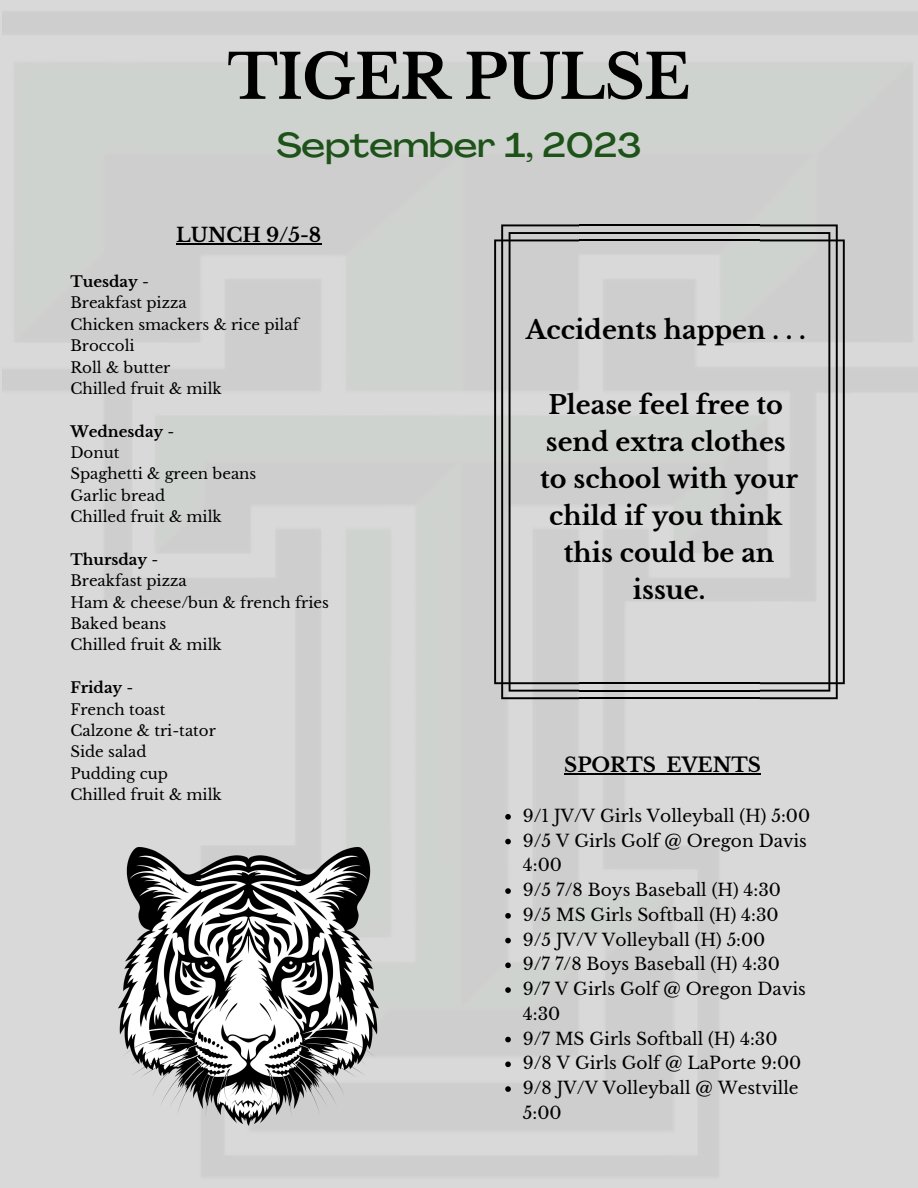
<style>
.page{position:relative;width:918px;height:1188px;background:#fff}
.page>*{position:absolute;margin:0;border:0;box-sizing:border-box;transform-origin:0 0}
.t1{font:700 61.2px "Libre Baskerville";letter-spacing:-.02em;color:#000}
.t2{font:500 expanded 34.05px "Agrandir";color:#1d5219}
.t3{font:700 25.5px "Libre Baskerville";color:#000}
.t4{font:700 19.8px "Libre Baskerville";color:#000}
.t5{font:700 19.5px "Libre Baskerville";color:#000}
.t6{font:16.95px/24.8px "Libre Baskerville";color:#000}
.t7{font:15px "Libre Baskerville";color:#000}
.t8{font:700 15px "Libre Baskerville";color:#000}
.s1{font-weight:400}
</style>
<div class="page">
<img style="left:2px;top:0;width:916px;height:1188px">
<svg style="left:760px;top:224px;width:85px;height:475px;background:#c8c8c8"></svg>
<hr style="left:579px;top:224px;width:181px;height:2px;background:#010101">
<hr style="left:579px;top:239px;width:181px;height:2px;background:#010101">
<hr style="left:579px;top:690px;width:181px;height:2px;background:#010101">
<hr style="left:579px;top:232px;width:181px;height:2px;background:#010101">
<hr style="left:579px;top:697px;width:181px;height:2px;background:#010101">
<hr style="left:579px;top:682px;width:181px;height:2px;background:#010101">
<svg style="left:494px;top:224px;width:85px;height:475px;background:#b6b6b6"></svg>
<img style="left:119px;top:847px;width:260px;height:278px">
<hr style="left:176px;top:243px;width:145px;height:1px;background:#000">
<svg style="left:505px;top:814px;width:6px;height:6px"></svg>
<svg style="left:505px;top:839px;width:6px;height:5px"></svg>
<svg style="left:505px;top:888px;width:6px;height:6px"></svg>
<svg style="left:505px;top:913px;width:6px;height:6px"></svg>
<svg style="left:505px;top:938px;width:6px;height:5px"></svg>
<svg style="left:505px;top:963px;width:6px;height:5px"></svg>
<svg style="left:505px;top:987px;width:6px;height:6px"></svg>
<svg style="left:505px;top:1037px;width:6px;height:5px"></svg>
<svg style="left:505px;top:1062px;width:6px;height:5px"></svg>
<svg style="left:505px;top:1086px;width:6px;height:6px"></svg>
<hr style="left:564px;top:774px;width:92px;height:1px;background:#000">
<hr style="left:667px;top:774px;width:94px;height:1px;background:#000">
<p class="t1" style="left:228px;top:39px;width:464px">TIGER PULSE</p>
<p class="t2" style="left:276px;top:131px;width:367px">September 1, 2023</p>
<p class="t5" style="left:176px;top:223px;width:147px">LUNCH 9/5-8</p>
<p class="t8" style="left:70px;top:273px;width:80px">Tuesday <span class="s1">-</span></p>
<p class="t7" style="left:70px;top:294px;width:118px">Breakfast pizza</p>
<p class="t7" style="left:70px;top:315px;width:230px">Chicken smackers &amp; rice pilaf</p>
<p class="t7" style="left:70px;top:337px;width:66px">Broccoli</p>
<p class="t7" style="left:70px;top:358px;width:102px">Roll &amp; butter</p>
<p class="t7" style="left:70px;top:379px;width:153px">Chilled fruit &amp; milk</p>
<p class="t8" style="left:70px;top:422px;width:106px">Wednesday <span class="s1">-</span></p>
<p class="t7" style="left:70px;top:444px;width:51px">Donut</p>
<p class="t7" style="left:70px;top:465px;width:188px">Spaghetti &amp; green beans</p>
<p class="t7" style="left:70px;top:486px;width:96px">Garlic bread</p>
<p class="t7" style="left:70px;top:508px;width:153px">Chilled fruit &amp; milk</p>
<p class="t8" style="left:70px;top:550px;width:90px">Thursday <span class="s1">-</span></p>
<p class="t7" style="left:70px;top:572px;width:118px">Breakfast pizza</p>
<p class="t7" style="left:70px;top:593px;width:260px">Ham &amp; cheese/bun &amp; french fries</p>
<p class="t7" style="left:70px;top:615px;width:97px">Baked beans</p>
<p class="t7" style="left:70px;top:636px;width:153px">Chilled fruit &amp; milk</p>
<p class="t8" style="left:70px;top:679px;width:65px">Friday <span class="s1">-</span></p>
<p class="t7" style="left:70px;top:700px;width:97px">French toast</p>
<p class="t7" style="left:70px;top:721px;width:147px">Calzone &amp; tri-tator</p>
<p class="t7" style="left:70px;top:743px;width:78px">Side salad</p>
<p class="t7" style="left:70px;top:764px;width:99px">Pudding cup</p>
<p class="t7" style="left:70px;top:786px;width:153px">Chilled fruit &amp; milk</p>
<p class="t3" style="left:526px;top:315px;width:282px">Accidents happen . . .</p>
<p class="t3" style="left:549px;top:389px;width:236px">Please feel free to</p>
<p class="t3" style="left:546px;top:426px;width:242px">send extra clothes</p>
<p class="t3" style="left:540px;top:463px;width:259px">to school with your</p>
<p class="t3" style="left:549px;top:500px;width:235px">child if you think</p>
<p class="t3" style="left:564px;top:537px;width:212px">this could be an</p>
<p class="t3" style="left:633px;top:575px;width:74px">issue.</p>
<p class="t4" style="left:564px;top:753px;width:198px">SPORTS EVENTS</p>
<p class="t6" style="left:523px;top:804px;width:289px">9/1 JV/V Girls Volleyball (H) 5:00</p>
<p class="t6" style="left:523px;top:828px;width:286px">9/5 V Girls Golf @ Oregon Davis<br>4:00</p>
<p class="t6" style="left:523px;top:878px;width:260px">9/5 7/8 Boys Baseball (H) 4:30</p>
<p class="t6" style="left:523px;top:903px;width:257px">9/5 MS Girls Softball (H) 4:30</p>
<p class="t6" style="left:523px;top:927px;width:244px">9/5 JV/V Volleyball (H) 5:00</p>
<p class="t6" style="left:523px;top:952px;width:258px">9/7 7/8 Boys Baseball (H) 4:30</p>
<p class="t6" style="left:523px;top:977px;width:285px">9/7 V Girls Golf @ Oregon Davis<br>4:30</p>
<p class="t6" style="left:523px;top:1026px;width:256px">9/7 MS Girls Softball (H) 4:30</p>
<p class="t6" style="left:523px;top:1051px;width:280px">9/8 V Girls Golf @ LaPorte 9:00</p>
<p class="t6" style="left:523px;top:1076px;width:277px">9/8 JV/V Volleyball @ Westville<br>5:00</p>
</div>
